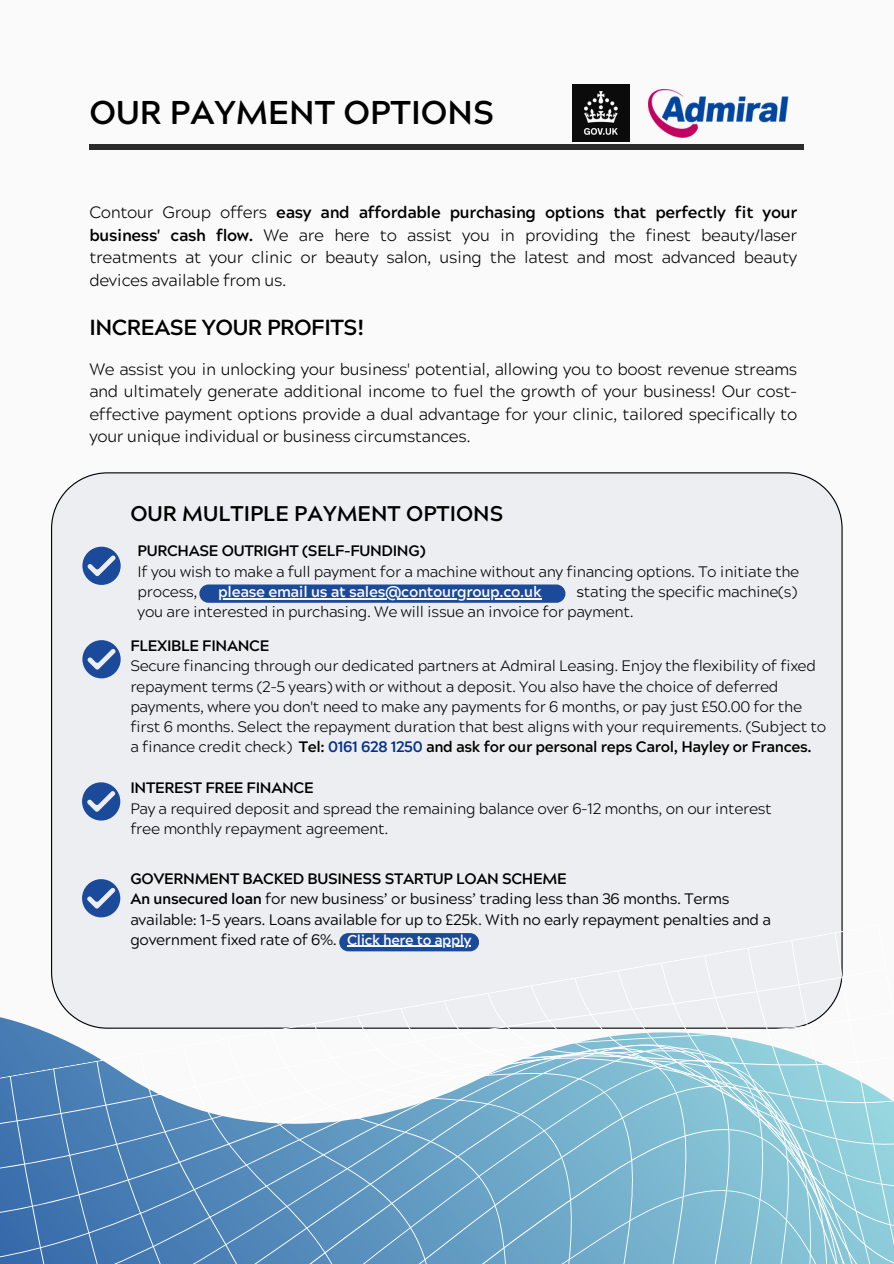
<style>
.page{position:relative;width:894px;height:1264px;background:#fff}
.page>*{position:absolute;margin:0;border:0;box-sizing:border-box;transform-origin:0 0}
.t1{font:700 32.85px "Acherus Grotesque";color:#000}
.t2{font:700 21.75px "Acherus Grotesque";letter-spacing:-.02em;color:#000}
.t3{font:700 21.15px "Acherus Grotesque";color:#000}
.t4{font:300 16.5px/22.5px "Acherus Grotesque";letter-spacing:-.02em;color:#000;text-align:justify}
.t5{font:300 15.15px/20.2px "Acherus Grotesque";letter-spacing:-.02em;color:#000}
.t6{font:15.15px/20.2px "Acherus Grotesque";letter-spacing:-.02em;color:#000}
.t7{font:700 15.15px "Acherus Grotesque";letter-spacing:-.02em;color:#000}
.t8{font:700 15.15px "Acherus Grotesque";letter-spacing:-.02em;color:#fbfbfa}
.t9{font:700 14.25px "Acherus Grotesque";letter-spacing:-.025em;color:#fafafa}
.s1{font-weight:700}
.s2{font-weight:400}
.s3{font-weight:700;color:#03318b}
</style>
<div class="page">
<div style="left:0;top:0;width:893px;height:1263px;background:#fafafa"></div>
<div style="left:51px;top:472px;width:791px;height:351px;background:#eceef1"></div>
<div style="left:199px;top:584px;width:366px;height:18px;background:#1b4a9b;border-radius:9px"></div>
<svg style="left:82px;top:546px;width:39px;height:39px"></svg>
<svg style="left:82px;top:640px;width:39px;height:38px"></svg>
<div style="left:51px;top:823px;width:792px;height:101px;background:#eceef1"></div>
<img style="left:648px;top:89px;width:141px;height:49px">
<div style="left:51px;top:924px;width:792px;height:7px;background:#eceef1"></div>
<svg style="left:7px;top:931px;width:886px;height:332px"></svg>
<svg style="left:82px;top:782px;width:38px;height:38px"></svg>
<div style="left:339px;top:933px;width:140px;height:18px;background:#1b4a9b;border-radius:9px"></div>
<svg style="left:82px;top:879px;width:38px;height:38px"></svg>
<img style="left:572px;top:84px;width:57px;height:58px">
<hr style="left:218px;top:598px;width:323px;height:1px;background:#fbfbfa">
<hr style="left:347px;top:945px;width:124px;height:1px;background:#fafafa">
<div style="left:89px;top:144px;width:715px;height:6px;background:#2b2b2b"></div>
<h1 class="t1" style="left:89px;top:99px;width:406px">OUR PAYMENT OPTIONS</h1>
<p class="t4" style="left:89px;top:204px;width:709px">Contour Group offers <span class="s1">easy and affordable purchasing options that perfectly fit your business' cash flow.</span> We are here to assist you in providing the finest beauty/laser treatments at your clinic or beauty salon, using the latest and most advanced beauty devices available from us.</p>
<h2 class="t2" style="left:89px;top:319px;width:276px">INCREASE YOUR PROFITS!</h2>
<p class="t4" style="left:89px;top:360px;width:709px">We assist you in unlocking your business' potential, allowing you to boost revenue streams and ultimately generate additional income to fuel the growth of your business! Our cost&shy;effective payment options provide a dual advantage for your clinic, tailored specifically to your unique individual or business circumstances.</p>
<h3 class="t3" style="left:130px;top:504px;width:374px">OUR MULTIPLE PAYMENT OPTIONS</h3>
<p class="t7" style="left:138px;top:545px;width:289px">PURCHASE OUTRIGHT (SELF-FUNDING)</p>
<p class="t5" style="left:138px;top:563px;width:663px">If you wish to make a full payment for a machine without any financing options. To initiate the process,</p>
<p class="t5" style="left:138px;top:583px;width:660px;text-indent:438px"><span class="s2">s</span>tating the specific machine(s) you are interested in purchasing. We will issue an invoice for payment.</p>
<p class="t8" style="left:218px;top:585px;width:325px">please email us at sales@contourgroup.co.uk</p>
<p class="t7" style="left:130px;top:639px;width:140px">FLEXIBLE FINANCE</p>
<p class="t5" style="left:130px;top:658px;width:697px">Secure financing through our dedicated partners at Admiral Leasing. Enjoy the flexibility of fixed repayment terms (2-5 years) with or without a deposit. You also have the choice of deferred payments, where you don't need to make any payments for 6 months, or pay just £50.00 for the first 6 months. Select the repayment duration that best aligns with your requirements. (Subject to a finance credit check) <span class="s1">Tel:</span> <span class="s3">0161 628 1250</span> <span class="s1">and ask for our personal reps Carol, Hayley or Frances.</span></p>
<p class="t7" style="left:130px;top:782px;width:185px">INTEREST FREE FINANCE</p>
<p class="t5" style="left:130px;top:800px;width:643px">Pay a required deposit and spread the remaining balance over 6-12 months, on our interest free monthly repayment agreement.</p>
<p class="t6" style="left:130px;top:870px;width:642px"><span class="s1">GOVERNMENT BACKED BUSINESS STARTUP LOAN SCHEME<br>An unsecured loan</span> for new business’ or business’ trading less than 36 months. Terms available: 1-5 years. Loans available for up to £25k. With no early repayment penalties and a government fixed rate of 6%.</p>
<p class="t9" style="left:347px;top:933px;width:126px">Click here to apply</p>
</div>
